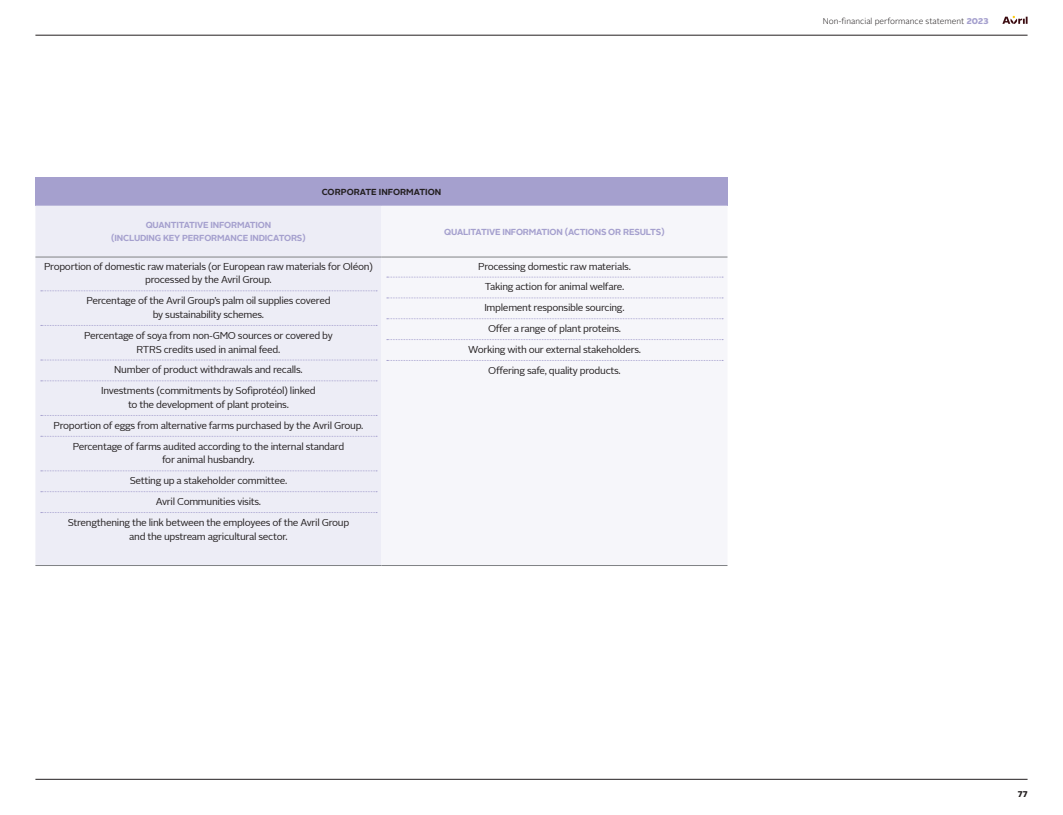
<style>
.page{position:relative;width:1063px;height:815px;background:#fff}
.page>*{position:absolute;margin:0;border:0;box-sizing:border-box;transform-origin:0 0}
.t1{font:10px/13.8px "Alright Sans";letter-spacing:-.03em;color:#231f20;text-align:center}
.t2{font:700 8.75px "Alright Sans";letter-spacing:-.02em;color:#a5a0ce}
.t3{font:700 8.75px "Alright Sans";color:#231f20}
.t4{font:300 8.38px "Alright Sans";color:#231f20}
.t5{font:900 8.38px "Alright Sans";color:#231f20}
.s1{font-weight:900;color:#a5a0ce}
</style>
<div class="page">
<hr style="left:35px;top:35px;width:993px;height:1px;background:#231f20">
<hr style="left:35px;top:779px;width:993px;height:1px;background:#231f20">
<svg style="left:1002px;top:16px;width:26px;height:8px"></svg>
<div style="left:35px;top:177px;width:692px;height:29px;background:#a5a0ce"></div>
<div style="left:35px;top:206px;width:346px;height:359px;background:#ededf6"></div>
<div style="left:381px;top:256px;width:346px;height:105px;background:#f6f6fa"></div>
<hr style="left:35px;top:257px;width:346px;height:1px;background:#808285">
<hr style="left:35px;top:565px;width:346px;height:1px;background:#808285">
<hr style="left:381px;top:257px;width:346px;height:1px;background:#808285">
<hr style="left:381px;top:565px;width:346px;height:1px;background:#808285">
<svg style="left:41px;top:290px;width:336px;height:1px"></svg>
<svg style="left:41px;top:325px;width:336px;height:1px"></svg>
<svg style="left:41px;top:360px;width:336px;height:1px"></svg>
<svg style="left:41px;top:380px;width:336px;height:1px"></svg>
<svg style="left:41px;top:415px;width:336px;height:1px"></svg>
<svg style="left:41px;top:436px;width:336px;height:1px"></svg>
<svg style="left:41px;top:470px;width:336px;height:1px"></svg>
<svg style="left:41px;top:491px;width:336px;height:1px"></svg>
<svg style="left:41px;top:512px;width:336px;height:1px"></svg>
<svg style="left:387px;top:277px;width:336px;height:1px"></svg>
<svg style="left:387px;top:298px;width:336px;height:1px"></svg>
<svg style="left:387px;top:318px;width:336px;height:1px"></svg>
<svg style="left:387px;top:339px;width:336px;height:1px"></svg>
<svg style="left:387px;top:360px;width:336px;height:1px"></svg>
<p class="t3" style="left:322px;top:186px;width:121px">CORPORATE INFORMATION</p>
<p class="t2" style="left:146px;top:219px;width:127px">QUANTITATIVE INFORMATION</p>
<p class="t2" style="left:111px;top:232px;width:196px">(INCLUDING KEY PERFORMANCE INDICATORS)</p>
<p class="t1" style="left:44px;top:259px;width:330px">Proportion of domestic raw materials (or European raw materials for Oléon) processed by the Avril Group.</p>
<p class="t1" style="left:86px;top:294px;width:246px">Percentage of the Avril Group’s palm oil supplies covered by sustainability schemes.</p>
<p class="t1" style="left:84px;top:329px;width:250px">Percentage of soya from non-GMO sources or covered by<br>RTRS credits used in animal feed.</p>
<p class="t1" style="left:114px;top:363px;width:190px">Number of product withdrawals and recalls.</p>
<p class="t1" style="left:101px;top:384px;width:216px">Investments (commitments by Sofiprotéol) linked to the development of plant proteins.</p>
<p class="t1" style="left:54px;top:419px;width:311px">Proportion of eggs from alternative farms purchased by the Avril Group.</p>
<p class="t1" style="left:73px;top:439px;width:273px">Percentage of farms audited according to the internal standard for animal husbandry.</p>
<p class="t1" style="left:130px;top:474px;width:159px">Setting up a stakeholder committee.</p>
<p class="t1" style="left:156px;top:495px;width:107px">Avril Communities visits.</p>
<p class="t1" style="left:68px;top:516px;width:283px">Strengthening the link between the employees of the Avril Group and the upstream agricultural sector.</p>
<p class="t2" style="left:444px;top:225px;width:222px">QUALITATIVE INFORMATION (ACTIONS OR RESULTS)</p>
<p class="t1" style="left:478px;top:259px;width:154px">Processing domestic raw materials.</p>
<p class="t1" style="left:485px;top:280px;width:141px">Taking action for animal welfare.</p>
<p class="t1" style="left:484px;top:301px;width:142px">Implement responsible sourcing.</p>
<p class="t1" style="left:488px;top:322px;width:135px">Offer a range of plant proteins.</p>
<p class="t1" style="left:468px;top:343px;width:174px">Working with our external stakeholders.</p>
<p class="t1" style="left:488px;top:364px;width:134px">Offering safe, quality products.</p>
<p class="t4" style="left:823px;top:15px;width:167px">Non-financial performance statement <span class="s1">2023</span></p>
<p class="t5" style="left:1018px;top:788px;width:11px">77</p>
</div>
